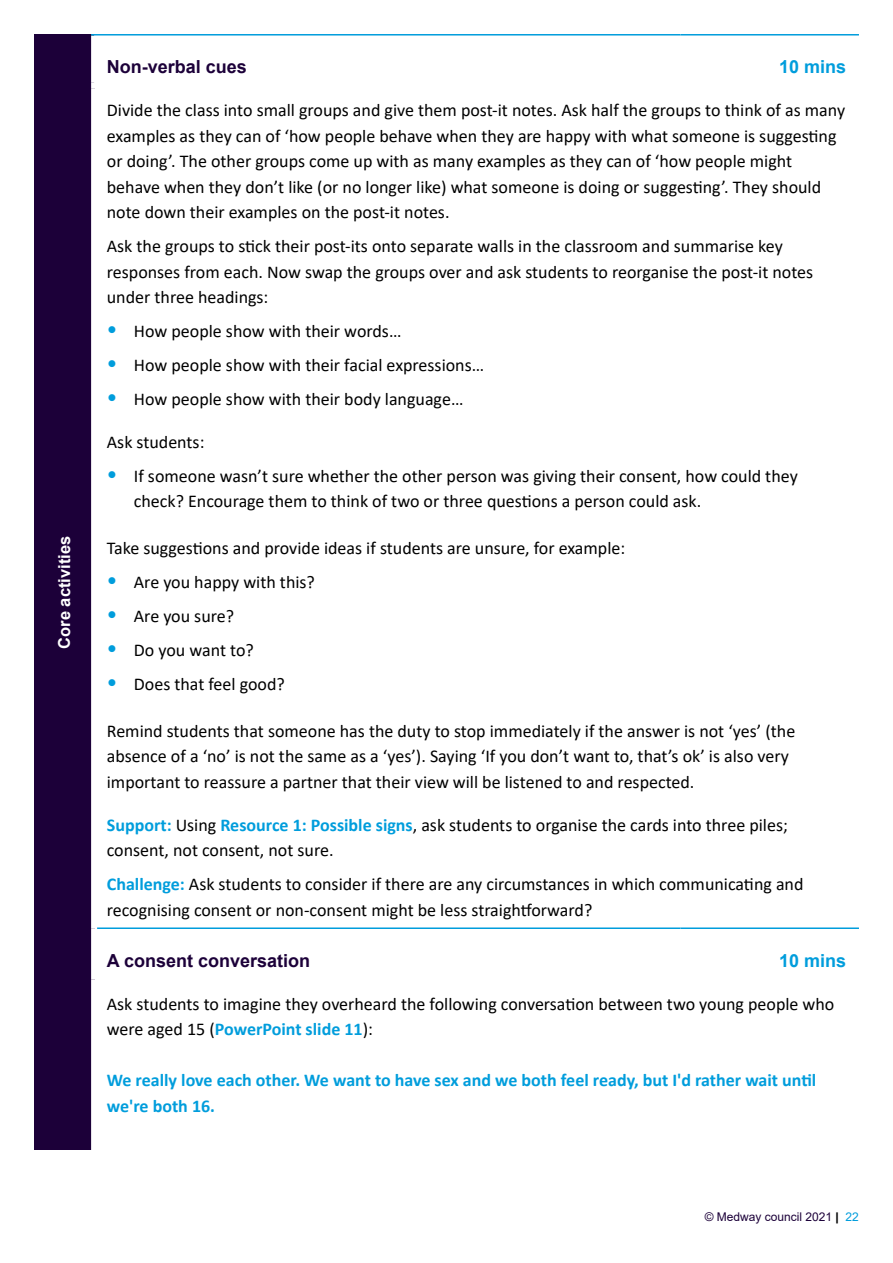
<style>
.page{position:relative;width:893px;height:1263px;background:#fff}
.page>*{position:absolute;margin:0;border:0;box-sizing:border-box;transform-origin:0 0}
.t1{font:18px/25.5px "Calibri";color:#000}
.t2{font:700 18px/25.5px "Calibri";color:#009ddc}
.t3{font:700 18px "Arial";color:#1c0039}
.t4{font:700 18px "Arial";color:#009ddc}
.t5{font:700 16.5px "Arial";color:#fff}
.t6{font:12px "Arial";color:#1c0039}
.s1{font-family:"Arial";font-weight:900;font-size:21px;color:#009ddc}
.s2{font-weight:700;color:#009ddc}
.s3{font-weight:900;color:#000}
.s4{color:#009ddc}
</style>
<div class="page">
<div style="left:34px;top:35px;width:60px;height:1115px;background:#1c0039"></div>
<div style="left:91px;top:36px;width:6px;height:47px;background:#fff"></div>
<div style="left:91px;top:89px;width:6px;height:839px;background:#fff"></div>
<div style="left:91px;top:928px;width:6px;height:51px;background:#fff"></div>
<div style="left:91px;top:979px;width:6px;height:171px;background:#fff"></div>
<div style="left:91px;top:83px;width:589px;height:6px;background:#fff"></div>
<hr style="left:91px;top:34px;width:589px;height:2px;background:#009ddc">
<hr style="left:680px;top:34px;width:179px;height:2px;background:#009ddc">
<hr style="left:97px;top:927px;width:583px;height:2px;background:#009ddc">
<hr style="left:680px;top:927px;width:179px;height:2px;background:#009ddc">
<p class="t5" style="left:58px;top:649px;width:114px;rotate:-90deg">Core activities</p>
<p class="t3" style="left:107px;top:60px;width:142px">Non-verbal cues</p>
<p class="t4" style="left:779px;top:60px;width:69px">10 mins</p>
<p class="t1" style="left:107px;top:97px;width:740px">Divide the class into small groups and give them post-it notes. Ask half the groups to think of as many examples as they can of ‘how people behave when they are happy with what someone is sugges琀椀ng or doing’. The other groups come up with as many examples as they can of ‘how people might behave when they don’t like (or no longer like) what someone is doing or sugges琀椀ng’. They should note down their examples on the post-it notes.</p>
<p class="t1" style="left:107px;top:233px;width:708px">Ask the groups to s琀椀ck their post-its onto separate walls in the classroom and summarise key responses from each. Now swap the groups over and ask students to reorganise the post-it notes under three headings:</p>
<p class="t1" style="left:107px;top:320px;width:296px"><span class="s1">•</span> How people show with their words…</p>
<p class="t1" style="left:107px;top:352px;width:379px"><span class="s1">•</span> How people show with their facial expressions…</p>
<p class="t1" style="left:107px;top:386px;width:358px"><span class="s1">•</span> How people show with their body language…</p>
<p class="t1" style="left:107px;top:429px;width:99px">Ask students:</p>
<p class="t1" style="left:134px;top:463px;width:665px;text-indent:-27px"><span class="s1">•</span> If someone wasn’t sure whether the other person was giving their consent, how could they check? Encourage them to think of two or three ques琀椀ons a person could ask.</p>
<p class="t1" style="left:107px;top:535px;width:520px">Take sugges琀椀ons and provide ideas if students are unsure, for example:</p>
<p class="t1" style="left:107px;top:569px;width:210px"><span class="s1">•</span> Are you happy with this?</p>
<p class="t1" style="left:107px;top:603px;width:129px"><span class="s1">•</span> Are you sure?</p>
<p class="t1" style="left:107px;top:637px;width:148px"><span class="s1">•</span> Do you want to?</p>
<p class="t1" style="left:107px;top:671px;width:179px"><span class="s1">•</span> Does that feel good?</p>
<p class="t1" style="left:107px;top:718px;width:690px">Remind students that someone has the duty to stop immediately if the answer is not ‘yes’ (the absence of a ‘no’ is not the same as a ‘yes’). Saying ‘If you don’t want to, that’s ok’ is also very important to reassure a partner that their view will be listened to and respected.</p>
<p class="t1" style="left:107px;top:813px;width:682px"><span class="s2">Support:</span> Using <span class="s2">Resource 1: Possible signs</span>, ask students to organise the cards into three piles; consent, not consent, not sure.</p>
<p class="t1" style="left:107px;top:871px;width:698px"><span class="s2">Challenge:</span> Ask students to consider if there are any circumstances in which communica琀椀ng and recognising consent or non-consent might be less straigh琀昀orward?</p>
<p class="t3" style="left:107px;top:953px;width:205px">A consent conversation</p>
<p class="t4" style="left:779px;top:953px;width:69px">10 mins</p>
<p class="t1" style="left:107px;top:991px;width:729px">Ask students to imagine they overheard the following conversa琀椀on between two young people who were aged 15 (<span class="s2">PowerPoint slide 11</span>):</p>
<p class="t2" style="left:107px;top:1067px;width:711px">We really love each other. We want to have sex and we both feel ready, but I'd rather wait un琀椀l we're both 16.</p>
<p class="t6" style="left:705px;top:1212px;width:156px">© Medway council 2021 <span class="s3">|</span> <span class="s4">22</span></p>
</div>
